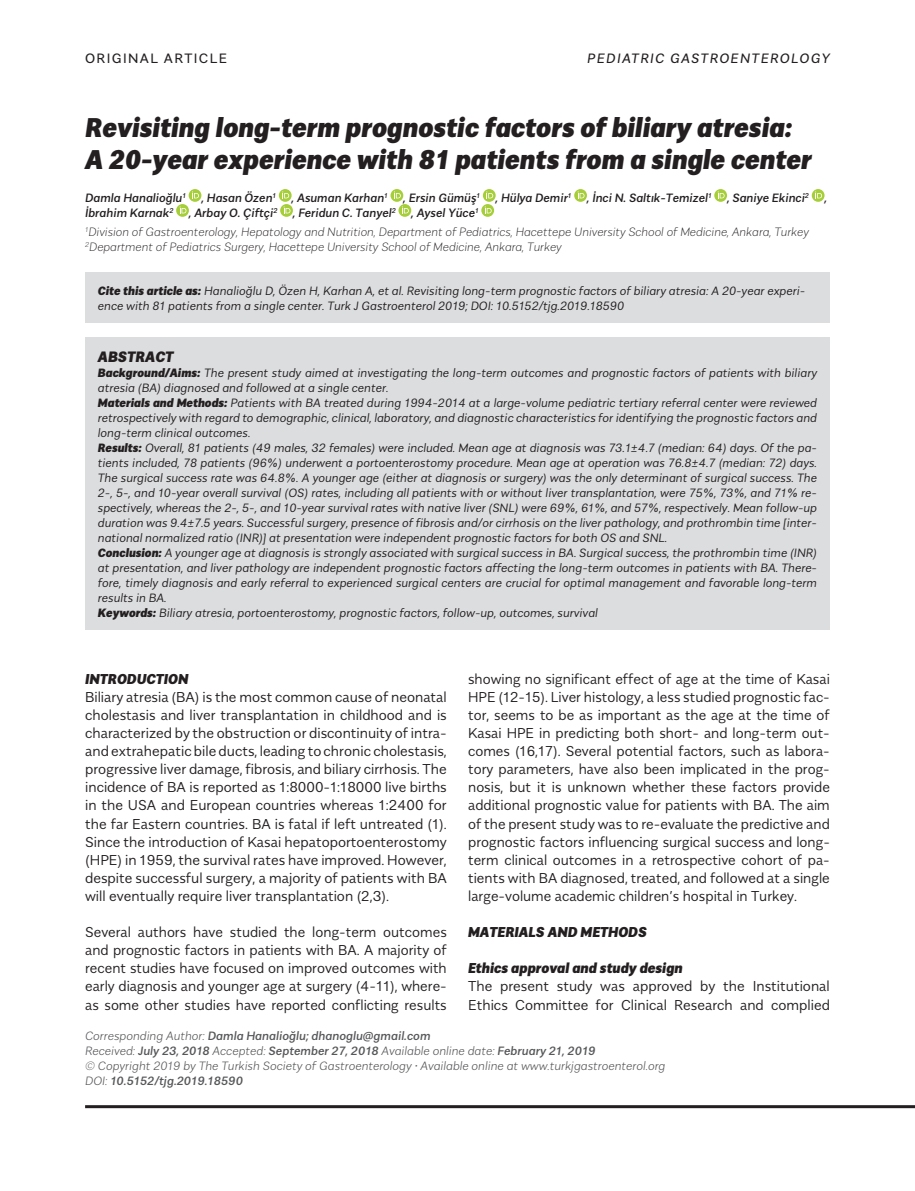
<style>
.page{position:relative;width:915px;height:1191px;background:#fff}
.page>*{position:absolute;margin:0;border:0;box-sizing:border-box;transform-origin:0 0}
.t1{font:italic 900 27px/31.5px "Alergia Normal";color:#231f20}
.t2{font:italic 900 15px "Alergia Normal";color:#231f20}
.t3{font:300 14.25px/18.1px "Alergia Normal";color:#231f20;text-align:justify}
.t4{font:italic 900 14.25px "Alergia Normal";color:#231f20}
.t5{font:italic 13.5px "Alergia Normal";letter-spacing:.1em;color:#231f20}
.t6{font:13.5px "Alergia Normal";letter-spacing:.1em;color:#231f20}
.t7{font:italic 300 12px/15px "Alergia Normal";color:#231f20;text-align:justify}
.t8{font:italic 300 expanded 12px "Alergia Normal";color:#231f20}
.t9{font:italic 500 12px "Alergia Normal";color:#57585a}
.t10{font:italic 500 12px "Alergia Normal";color:#231f20}
.t11{font:italic 200 12px "Alergia Normal";color:#57585a}
.s1{font-weight:900}
.s2{font-weight:200}
</style>
<div class="page">
<svg style="left:188px;top:189px;width:13px;height:13px"></svg>
<svg style="left:192px;top:191px;width:7px;height:7px"></svg>
<svg style="left:279px;top:189px;width:12px;height:13px"></svg>
<svg style="left:282px;top:191px;width:7px;height:7px"></svg>
<svg style="left:390px;top:189px;width:13px;height:13px"></svg>
<svg style="left:394px;top:191px;width:6px;height:7px"></svg>
<svg style="left:482px;top:189px;width:13px;height:13px"></svg>
<svg style="left:486px;top:191px;width:7px;height:7px"></svg>
<svg style="left:574px;top:189px;width:12px;height:13px"></svg>
<svg style="left:577px;top:191px;width:7px;height:7px"></svg>
<svg style="left:714px;top:189px;width:12px;height:13px"></svg>
<svg style="left:717px;top:191px;width:7px;height:7px"></svg>
<svg style="left:811px;top:189px;width:13px;height:13px"></svg>
<svg style="left:814px;top:191px;width:7px;height:7px"></svg>
<svg style="left:176px;top:204px;width:13px;height:13px"></svg>
<svg style="left:179px;top:206px;width:7px;height:7px"></svg>
<svg style="left:280px;top:204px;width:13px;height:13px"></svg>
<svg style="left:283px;top:206px;width:7px;height:7px"></svg>
<svg style="left:398px;top:204px;width:13px;height:13px"></svg>
<svg style="left:402px;top:206px;width:6px;height:7px"></svg>
<svg style="left:481px;top:204px;width:13px;height:13px"></svg>
<svg style="left:484px;top:206px;width:7px;height:7px"></svg>
<div style="left:85px;top:337px;width:744px;height:293px;background:#dcdddf"></div>
<hr style="left:85px;top:1105px;width:829px;height:3px;background:#231f20">
<div style="left:85px;top:273px;width:744px;height:50px;background:#dcdddf"></div>
<p class="t6" style="left:85px;top:48px;width:143px">ORIGINAL ARTICLE</p>
<p class="t5" style="left:587px;top:48px;width:244px">PEDIATRIC GASTROENTEROLOGY</p>
<p class="t1" style="left:85px;top:109px;width:728px">Revisiting long-term prognostic factors of biliary atresia:<br>A 20-year experience with 81 patients from a single center</p>
<p class="t10" style="left:85px;top:188px;width:102px">Damla Hanalioğlu<sup>1</sup></p>
<p class="t10" style="left:201px;top:188px;width:76px">, Hasan Özen<sup>1</sup></p>
<p class="t10" style="left:291px;top:188px;width:98px">, Asuman Karhan<sup>1</sup></p>
<p class="t10" style="left:403px;top:188px;width:78px">, Ersin Gümüş<sup>1</sup></p>
<p class="t10" style="left:495px;top:188px;width:77px">, Hülya Demir<sup>1</sup></p>
<p class="t10" style="left:586px;top:188px;width:126px">, İnci N. Saltık-Temizel<sup>1</sup></p>
<p class="t10" style="left:726px;top:188px;width:83px">, Saniye Ekinci<sup>2</sup></p>
<p class="t10" style="left:824px;top:188px;width:4px">,</p>
<p class="t10" style="left:85px;top:203px;width:90px">İbrahim Karnak<sup>2</sup></p>
<p class="t10" style="left:189px;top:203px;width:90px">, Arbay O. Çiftçi<sup>2</sup></p>
<p class="t10" style="left:293px;top:203px;width:104px">, Feridun C. Tanyel<sup>2</sup></p>
<p class="t10" style="left:411px;top:203px;width:69px">, Aysel Yüce<sup>1</sup></p>
<p class="t8" style="left:85px;top:223px;width:725px"><sup>1</sup>Division of Gastroenterology, Hepatology and Nutrition, Department of Pediatrics, Hacettepe University School of Medicine, Ankara, Turkey</p>
<p class="t8" style="left:85px;top:238px;width:478px"><sup>2</sup>Department of Pediatrics Surgery, Hacettepe University School of Medicine, Ankara, Turkey</p>
<p class="t7" style="left:98px;top:282px;width:708px"><span class="s1">Cite this article as:</span> Hanalioğlu D, Özen H, Karhan A, et al. Revisiting long-term prognostic factors of biliary atresia: A 20-year experi&shy;ence with 81 patients from a single center. Turk J Gastroenterol 2019; DOI: 10.5152/tjg.2019.18590</p>
<p class="t2" style="left:98px;top:344px;width:77px">ABSTRACT</p>
<p class="t7" style="left:98px;top:364px;width:720px"><span class="s1">Background/Aims:</span> The present study aimed at investigating the long-term outcomes and prognostic factors of patients with biliary atresia (BA) diagnosed and followed at a single center.</p>
<p class="t7" style="left:98px;top:394px;width:720px"><span class="s1">Materials and Methods:</span> Patients with BA treated during 1994-2014 at a large-volume pediatric tertiary referral center were reviewed retrospectively with regard to demographic, clinical, laboratory, and diagnostic characteristics for identifying the prognostic factors and long-term clinical outcomes.</p>
<p class="t7" style="left:98px;top:439px;width:720px"><span class="s1">Results:</span> Overall, 81 patients (49 males, 32 females) were included. Mean age at diagnosis was 73.1±4.7 (median: 64) days. Of the pa&shy;tients included, 78 patients (96%) underwent a portoenterostomy procedure. Mean age at operation was 76.8±4.7 (median: 72) days.<br>The surgical success rate was 64.8%. A younger age (either at diagnosis or surgery) was the only determinant of surgical success. The 2-, 5-, and 10-year overall survival (OS) rates, including all patients with or without liver transplantation, were 75%, 73%, and 71% re&shy;spectively, whereas the 2-, 5-, and 10-year survival rates with native liver (SNL) were 69%, 61%, and 57%, respectively. Mean follow-up duration was 9.4±7.5 years. Successful surgery, presence of fibrosis and/or cirrhosis on the liver pathology, and prothrombin time [inter&shy;national normalized ratio (INR)] at presentation were independent prognostic factors for both OS and SNL.</p>
<p class="t7" style="left:98px;top:544px;width:720px"><span class="s1">Conclusion:</span> A younger age at diagnosis is strongly associated with surgical success in BA. Surgical success, the prothrombin time (INR) at presentation, and liver pathology are independent prognostic factors affecting the long-term outcomes in patients with BA. There&shy;fore, timely diagnosis and early referral to experienced surgical centers are crucial for optimal management and favorable long-term results in BA.</p>
<p class="t7" style="left:98px;top:604px;width:501px"><span class="s1">Keywords:</span> Biliary atresia, portoenterostomy, prognostic factors, follow-up, outcomes, survival</p>
<p class="t4" style="left:85px;top:667px;width:105px">INTRODUCTION</p>
<p class="t3" style="left:85px;top:686px;width:363px">Biliary atresia (BA) is the most common cause of neonatal cholestasis and liver transplantation in childhood and is characterized by the obstruction or discontinuity of intra&shy;and extrahepatic bile ducts, leading to chronic cholestasis, progressive liver damage, fibrosis, and biliary cirrhosis. The incidence of BA is reported as 1:8000-1:18000 live births in the USA and European countries whereas 1:2400 for the far Eastern countries. BA is fatal if left untreated (1).<br>Since the introduction of Kasai hepatoportoenterostomy (HPE) in 1959, the survival rates have improved. However, despite successful surgery, a majority of patients with BA will eventually require liver transplantation (2,3).</p>
<p class="t3" style="left:85px;top:922px;width:363px">Several authors have studied the long-term outcomes and prognostic factors in patients with BA. A majority of recent studies have focused on improved outcomes with early diagnosis and younger age at surgery (4-11), where&shy;as some other studies have reported conflicting results</p>
<p class="t3" style="left:468px;top:668px;width:363px">showing no significant effect of age at the time of Kasai HPE (12-15). Liver histology, a less studied prognostic fac&shy;tor, seems to be as important as the age at the time of Kasai HPE in predicting both short- and long-term out&shy;comes (16,17). Several potential factors, such as labora&shy;tory parameters, have also been implicated in the prog&shy;nosis, but it is unknown whether these factors provide additional prognostic value for patients with BA. The aim of the present study was to re-evaluate the predictive and prognostic factors influencing surgical success and long&shy;term clinical outcomes in a retrospective cohort of pa&shy;tients with BA diagnosed, treated, and followed at a single large-volume academic children’s hospital in Turkey.</p>
<p class="t4" style="left:468px;top:920px;width:180px">MATERIALS AND METHODS</p>
<p class="t4" style="left:468px;top:956px;width:216px">Ethics approval and study design</p>
<p class="t3" style="left:468px;top:976px;width:363px">The present study was approved by the Institutional<br>Ethics Committee for Clinical Research and complied</p>
<p class="t9" style="left:85px;top:1026px;width:347px"><span class="s2">Corresponding Author:</span> Damla Hanalioğlu; dhanoglu@gmail.com</p>
<p class="t9" style="left:85px;top:1041px;width:512px"><span class="s2">Received:</span> July 23, 2018 <span class="s2">Accepted:</span> September 27, 2018 <span class="s2">Available online date:</span> February 21, 2019</p>
<p class="t11" style="left:85px;top:1056px;width:581px">© Copyright 2019 by The Turkish Society of Gastroenterology • Available online at www.turkjgastroenterol.org</p>
<p class="t9" style="left:85px;top:1071px;width:159px"><span class="s2">DOI:</span> 10.5152/tjg.2019.18590</p>
</div>
